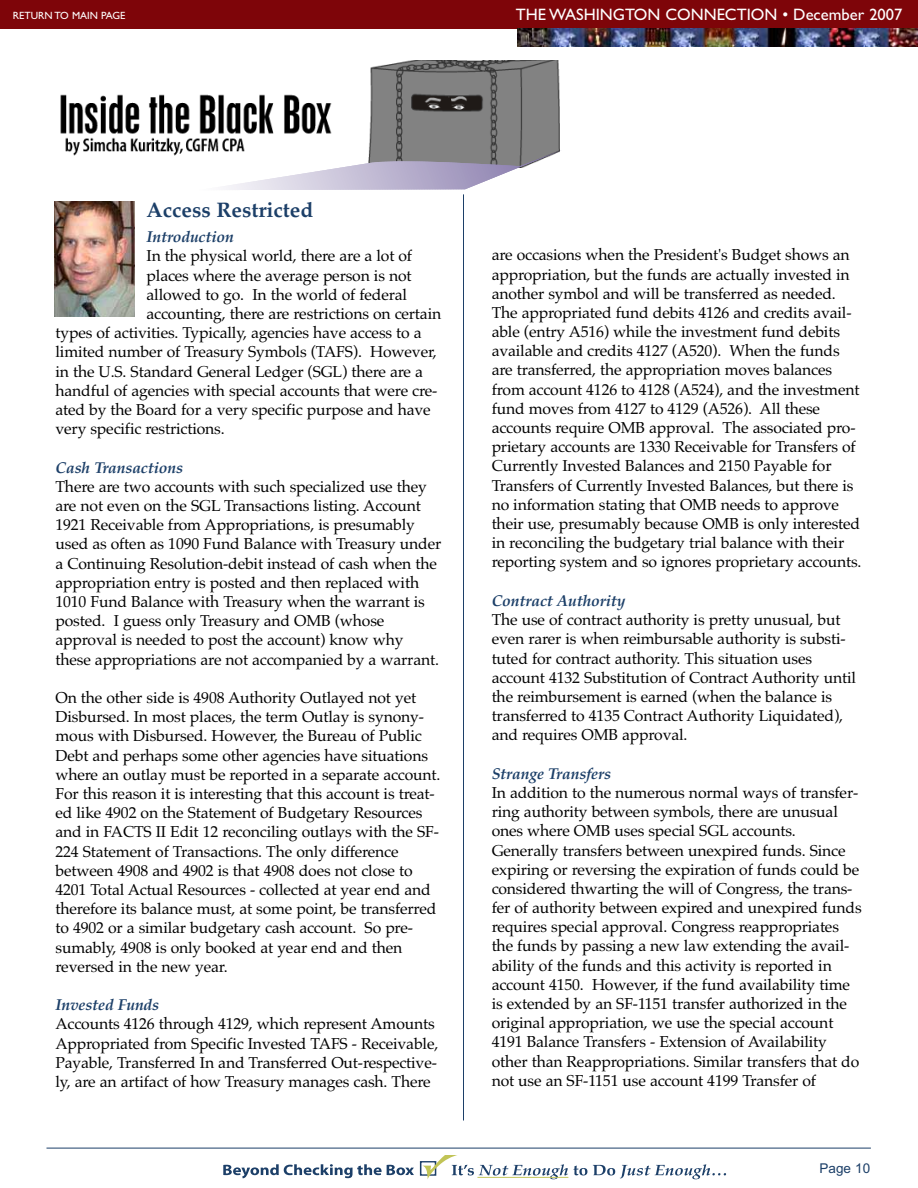
<style>
.page{position:relative;width:918px;height:1188px;background:#fff}
.page>*{position:absolute;margin:0;border:0;box-sizing:border-box;transform-origin:0 0}
.t1{font:700 21px "Palatino";color:#1c3f68}
.t2{font:16.5px "Gill Sans";color:#fff}
.t3{font:15.75px/19.2px "Palatino";letter-spacing:-.01em;color:#000}
.t4{font:italic 700 15.75px "Palatino";letter-spacing:-.01em;color:#1c3f68}
.t5{font:13.5px "Arial";color:#1c3f68}
.t6{font:10.5px "Gill Sans";color:#fff}
</style>
<div class="page">
<svg style="left:223px;top:1164px;width:191px;height:14px"></svg>
<svg style="left:593px;top:1164px;width:133px;height:15px"></svg>
<div style="left:420px;top:1161px;width:16px;height:15px;border:1px solid #1c3f68"></div>
<svg style="left:422px;top:1155px;width:165px;height:24px"></svg>
<hr style="left:477px;top:1177px;width:91px;height:1px;background:#c1c456">
<hr style="left:46px;top:1148px;width:825px;height:1px;background:#1c3f68">
<div style="left:0;top:0;width:918px;height:28px;background:#7e0509"></div>
<hr style="left:463px;top:194px;width:1px;height:927px;background:#1c3f68">
<img style="left:517px;top:28px;width:401px;height:19px">
<img style="left:60px;top:94px;width:272px;height:62px">
<img style="left:369px;top:61px;width:190px;height:89px">
<svg style="left:199px;top:150px;width:362px;height:40px"></svg>
<img style="left:54px;top:201px;width:81px;height:116px">
<p class="t6" style="left:13px;top:12px;width:114px">RETURN TO MAIN PAGE</p>
<p class="t2" style="left:516px;top:9px;width:388px">THE WASHINGTON CONNECTION • December 2007</p>
<h1 class="t1" style="left:147px;top:202px;width:168px">Access Restricted</h1>
<p class="t4" style="left:147px;top:231px;width:89px">Introduction</p>
<p class="t3" style="left:147px;top:248px;width:267px">In the physical world, there are a lot of</p>
<p class="t3" style="left:147px;top:267px;width:267px">places where the average person is not</p>
<p class="t3" style="left:147px;top:287px;width:262px">allowed to go. In the world of federal</p>
<p class="t3" style="left:147px;top:306px;width:296px">accounting, there are restrictions on certain</p>
<p class="t3" style="left:56px;top:325px;width:368px">types of activities. Typically, agencies have access to a</p>
<p class="t3" style="left:56px;top:344px;width:383px">limited number of Treasury Symbols (TAFS). However,</p>
<p class="t3" style="left:56px;top:363px;width:369px">in the U.S. Standard General Ledger (SGL) there are a</p>
<p class="t3" style="left:56px;top:383px;width:384px">handful of agencies with special accounts that were cre-</p>
<p class="t3" style="left:56px;top:402px;width:377px">ated by the Board for a very specific purpose and have</p>
<p class="t3" style="left:56px;top:421px;width:171px">very specific restrictions.</p>
<p class="t4" style="left:56px;top:461px;width:129px">Cash Transactions</p>
<p class="t3" style="left:56px;top:479px;width:387px">There are two accounts with such specialized use they are not even on the SGL Transactions listing. Account 1921 Receivable from Appropriations, is presumably used as often as 1090 Fund Balance with Treasury under a Continuing Resolution-debit instead of cash when the appropriation entry is posted and then replaced with 1010 Fund Balance with Treasury when the warrant is posted. I guess only Treasury and OMB (whose approval is needed to post the account) know why these appropriations are not accompanied by a warrant.</p>
<p class="t3" style="left:56px;top:690px;width:387px">On the other side is 4908 Authority Outlayed not yet Disbursed. In most places, the term Outlay is synony&shy;mous with Disbursed. However, the Bureau of Public Debt and perhaps some other agencies have situations where an outlay must be reported in a separate account.<br>For this reason it is interesting that this account is treat&shy;ed like 4902 on the Statement of Budgetary Resources and in FACTS II Edit 12 reconciling outlays with the SF-224 Statement of Transactions. The only difference between 4908 and 4902 is that 4908 does not close to 4201 Total Actual Resources - collected at year end and therefore its balance must, at some point, be transferred to 4902 or a similar budgetary cash account. So pre&shy;sumably, 4908 is only booked at year end and then reversed in the new year.</p>
<p class="t4" style="left:56px;top:999px;width:105px">Invested Funds</p>
<p class="t3" style="left:56px;top:1016px;width:384px">Accounts 4126 through 4129, which represent Amounts Appropriated from Specific Invested TAFS - Receivable, Payable, Transferred In and Transferred Out-respective&shy;ly, are an artifact of how Treasury manages cash. There</p>
<p class="t3" style="left:492px;top:247px;width:371px">are occasions when the President's Budget shows an appropriation, but the funds are actually invested in another symbol and will be transferred as needed.<br>The appropriated fund debits 4126 and credits avail&shy;able (entry A516) while the investment fund debits available and credits 4127 (A520). When the funds are transferred, the appropriation moves balances from account 4126 to 4128 (A524), and the investment fund moves from 4127 to 4129 (A526). All these accounts require OMB approval. The associated pro&shy;prietary accounts are 1330 Receivable for Transfers of Currently Invested Balances and 2150 Payable for Transfers of Currently Invested Balances, but there is no information stating that OMB needs to approve their use, presumably because OMB is only interested in reconciling the budgetary trial balance with their reporting system and so ignores proprietary accounts.</p>
<p class="t4" style="left:492px;top:594px;width:136px">Contract Authority</p>
<p class="t3" style="left:492px;top:612px;width:366px">The use of contract authority is pretty unusual, but even rarer is when reimbursable authority is substi&shy;tuted for contract authority. This situation uses account 4132 Substitution of Contract Authority until the reimbursement is earned (when the balance is transferred to 4135 Contract Authority Liquidated), and requires OMB approval.</p>
<p class="t4" style="left:492px;top:767px;width:121px">Strange Transfers</p>
<p class="t3" style="left:492px;top:785px;width:372px">In addition to the numerous normal ways of transfer&shy;ring authority between symbols, there are unusual ones where OMB uses special SGL accounts.<br>Generally transfers between unexpired funds. Since expiring or reversing the expiration of funds could be considered thwarting the will of Congress, the trans&shy;fer of authority between expired and unexpired funds requires special approval. Congress reappropriates the funds by passing a new law extending the avail&shy;ability of the funds and this activity is reported in account 4150. However, if the fund availability time is extended by an SF-1151 transfer authorized in the original appropriation, we use the special account 4191 Balance Transfers - Extension of Availability other than Reappropriations. Similar transfers that do not use an SF-1151 use account 4199 Transfer of</p>
<p class="t5" style="left:820px;top:1163px;width:52px">Page 10</p>
</div>
